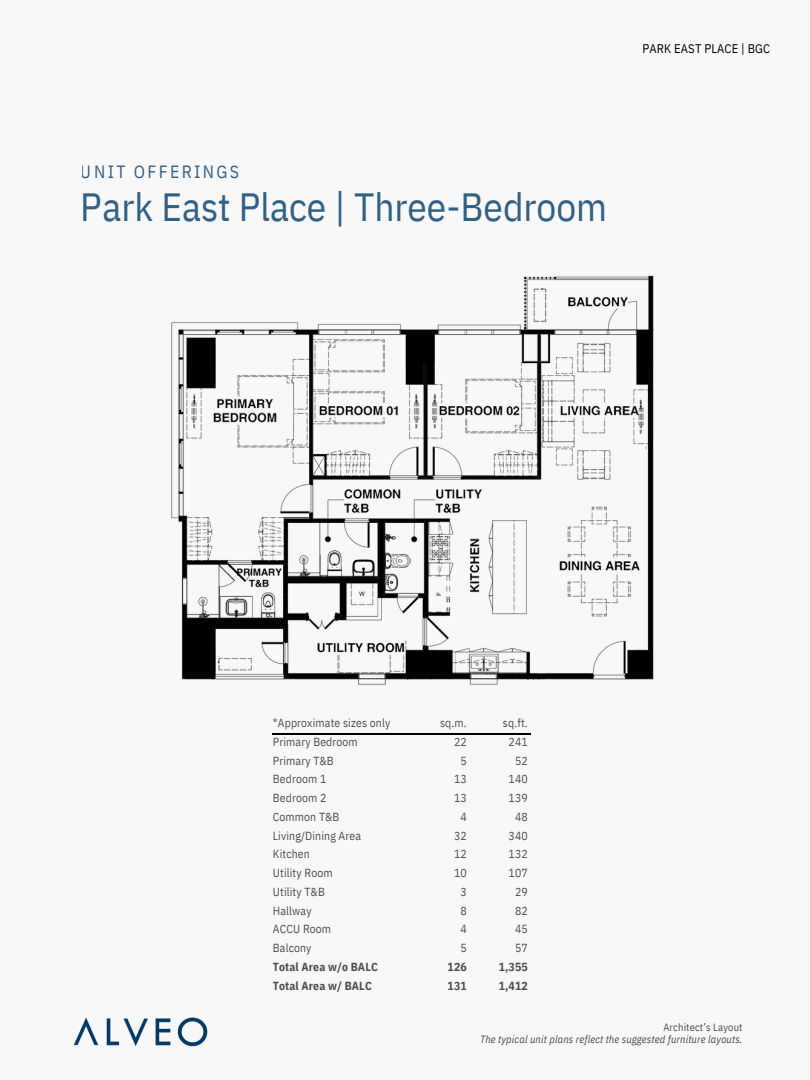
<style>
.page{position:relative;width:810px;height:1080px;background:#f8f8f8}
.page>*{position:absolute;margin:0;border:0;box-sizing:border-box;transform-origin:0 0}
.t1{font:39.25px "IBM Plex Sans Cond";color:#003a69}
.t2{font:17.75px "IBM Plex Sans Cond";letter-spacing:.13em;color:#003a69}
.t3{font:12.5px "IBM Plex Sans Cond";letter-spacing:.01em;color:#000}
.t4{font:11.75px/18.8px "IBM Plex Sans Cond";letter-spacing:.01em;color:#4d4e53;text-align:right}
.t5{font:italic 10.5px "IBM Plex Sans Cond";letter-spacing:.01em;color:#4d4e53}
.t6{font:10.5px "IBM Plex Sans Cond";letter-spacing:.01em;color:#4d4e53}
.s1{font-weight:700}
</style>
<div class="page">
<hr style="left:273px;top:734px;width:152px;height:1px;background:#000">
<hr style="left:425px;top:734px;width:47px;height:1px;background:#000">
<hr style="left:472px;top:734px;width:58px;height:1px;background:#000">
<img style="left:73px;top:1017px;width:135px;height:30px">
<img style="left:171px;top:275px;width:483px;height:410px">
<h1 class="t3" style="left:642px;top:40px;width:129px">PARK EAST PLACE | BGC</h1>
<h2 class="t2" style="left:81px;top:160px;width:160px">UNIT OFFERINGS</h2>
<h1 class="t1" style="left:81px;top:181px;width:528px">Park East Place | Three-Bedroom</h1>
<p class="t4" style="left:273px;top:713px;width:119px;text-align:left">*Approximate sizes only<br>Primary Bedroom<br>Primary T&amp;B<br>Bedroom 1<br>Bedroom 2<br>Common T&amp;B<br>Living/Dining Area<br>Kitchen<br>Utility Room<br>Utility T&amp;B<br>Hallway<br>ACCU Room<br>Balcony<br><span class="s1">Total Area w/o BALC<br>Total Area w/ BALC</span></p>
<p class="t4" style="left:440px;top:713px;width:28px">sq.m.<br>22<br>5<br>13<br>13<br>4<br>32<br>12<br>10<br>3<br>8<br>4<br>5<br><span class="s1">126<br>131</span></p>
<h3 class="t4" style="left:499px;top:713px;width:31px">sq.ft.<br>241<br>52<br>140<br>139<br>48<br>340<br>132<br>107<br>29<br>82<br>45<br>57<br><span class="s1">1,355<br>1,412</span></h3>
<h3 class="t6" style="left:663px;top:1020px;width:81px">Architect’s Layout</h3>
<h3 class="t5" style="left:480px;top:1033px;width:264px">The typical unit plans reflect the suggested furniture layouts.</h3>
</div>
